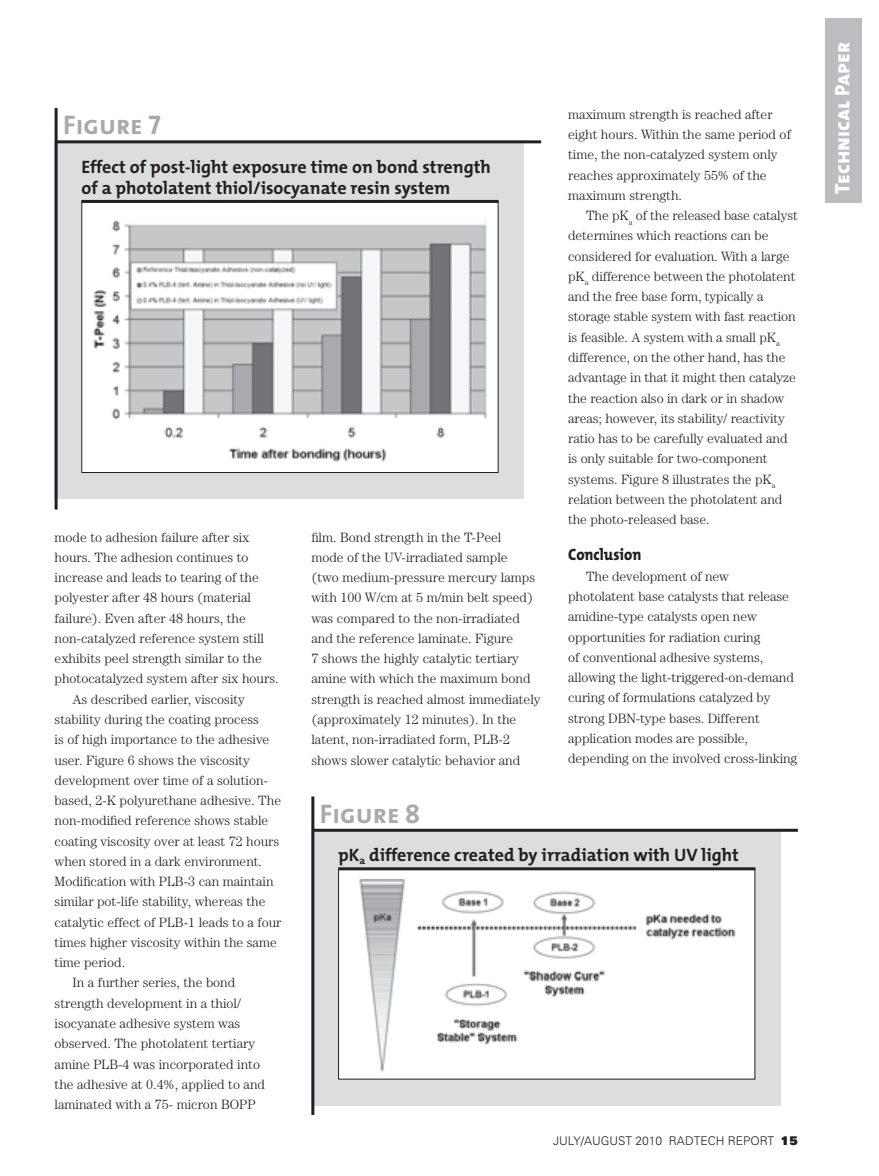
<style>
.page{position:relative;width:879px;height:1176px;background:#fff}
.page>*{position:absolute;margin:0;border:0;box-sizing:border-box;transform-origin:0 0}
.t1{font:27px "The Mix Bold Caps";color:#a8a9ad}
.t2{font:21px "The Mix Extra Bold Caps";color:#fff}
.t3{font:700 18px/21px "The Mix";color:#231f20}
.t4{font:800 16.5px "The Mix";color:#231f20;scale:.9 1}
.t5{font:300 13.5px/20.2px "Century";color:#231f20}
.t6{font:300 12px "Univers";color:#231f20}
.s1{font-weight:900}
</style>
<div class="page">
<div style="left:824px;top:18px;width:36px;height:185px;background:#bcbdc0"></div>
<div style="left:311px;top:829px;width:469px;height:276px;background:#dcdddf"></div>
<hr style="left:313px;top:828px;width:484px;height:3px;background:#231f20">
<hr style="left:311px;top:796px;width:3px;height:318px;background:#231f20">
<div style="left:338px;top:868px;width:416px;height:210px;background:#fff"></div>
<hr style="left:338px;top:867px;width:417px;height:3px;background:#231f20">
<img style="left:359px;top:879px;width:377px;height:193px">
<div style="left:55px;top:141px;width:468px;height:357px;background:#dcdddf"></div>
<hr style="left:56px;top:140px;width:485px;height:3px;background:#231f20">
<hr style="left:55px;top:108px;width:3px;height:401px;background:#231f20">
<div style="left:82px;top:202px;width:416px;height:270px;background:#fff"></div>
<hr style="left:81px;top:200px;width:417px;height:3px;background:#231f20">
<img style="left:93px;top:219px;width:394px;height:243px">
<p class="t5" style="left:568px;top:104px;width:224px">maximum strength is reached after eight hours. Within the same period of time, the non-catalyzed system only reaches approximately 55% of the maximum strength.</p>
<p class="t5" style="left:568px;top:205px;width:231px;text-indent:18px">The pK<sub>a</sub> of the released base catalyst determines which reactions can be considered for evaluation. With a large pK<sub>a</sub> difference between the photolatent and the free base form, typically a storage stable system with fast reaction is feasible. A system with a small pK<sub>a </sub>difference, on the other hand, has the advantage in that it might then catalyze the reaction also in dark or in shadow areas; however, its stability/ reactivity ratio has to be carefully evaluated and is only suitable for two-component systems. Figure 8 illustrates the pK<sub>a </sub>relation between the photolatent and the photo-released base.</p>
<p class="t4" style="left:568px;top:540px;width:83px">Conclusion</p>
<p class="t5" style="left:568px;top:565px;width:230px;text-indent:18px">The development of new photolatent base catalysts that release amidine-type catalysts open new opportunities for radiation curing<br>of conventional adhesive systems, allowing the light-triggered-on-demand curing of formulations catalyzed by strong DBN-type bases. Different application modes are possible, depending on the involved cross-linking</p>
<h1 class="t1" style="left:63px;top:103px;width:99px">Figure 7</h1>
<h3 class="t3" style="left:81px;top:156px;width:410px">Effect of post-light exposure time on bond strength of a photolatent thiol/isocyanate resin system</h3>
<p class="t5" style="left:55px;top:526px;width:196px">mode to adhesion failure after six</p>
<p class="t5" style="left:55px;top:546px;width:195px">hours. The adhesion continues to</p>
<p class="t5" style="left:55px;top:567px;width:205px">increase and leads to tearing of the</p>
<p class="t5" style="left:55px;top:587px;width:198px">polyester after 48 hours (material</p>
<p class="t5" style="left:55px;top:607px;width:193px">failure). Even after 48 hours, the</p>
<p class="t5" style="left:55px;top:627px;width:211px">non-catalyzed reference system still</p>
<p class="t5" style="left:55px;top:648px;width:209px">exhibits peel strength similar to the</p>
<p class="t5" style="left:55px;top:668px;width:225px">photocatalyzed system after six hours.</p>
<p class="t5" style="left:73px;top:688px;width:174px">As described earlier, viscosity</p>
<p class="t5" style="left:55px;top:708px;width:206px">stability during the coating process</p>
<p class="t5" style="left:55px;top:729px;width:216px">is of high importance to the adhesive</p>
<p class="t5" style="left:55px;top:749px;width:197px">user. Figure 6 shows the viscosity</p>
<p class="t5" style="left:55px;top:769px;width:215px">development over time of a solution-</p>
<p class="t5" style="left:55px;top:789px;width:228px">based, 2-K polyurethane adhesive. The</p>
<p class="t5" style="left:55px;top:810px;width:215px">non-modified reference shows stable</p>
<p class="t5" style="left:55px;top:830px;width:226px">coating viscosity over at least 72 hours</p>
<p class="t5" style="left:55px;top:850px;width:209px">when stored in a dark environment.</p>
<p class="t5" style="left:55px;top:870px;width:220px">Modification with PLB-3 can maintain</p>
<p class="t5" style="left:55px;top:891px;width:212px">similar pot-life stability, whereas the</p>
<p class="t5" style="left:55px;top:911px;width:228px">catalytic effect of PLB-1 leads to a four</p>
<p class="t5" style="left:55px;top:931px;width:223px">times higher viscosity within the same</p>
<p class="t5" style="left:55px;top:951px;width:72px">time period.</p>
<p class="t5" style="left:73px;top:972px;width:164px">In a further series, the bond</p>
<p class="t5" style="left:55px;top:992px;width:188px">strength development in a thiol/</p>
<p class="t5" style="left:55px;top:1012px;width:187px">isocyanate adhesive system was</p>
<p class="t5" style="left:55px;top:1032px;width:202px">observed. The photolatent tertiary</p>
<p class="t5" style="left:55px;top:1053px;width:207px">amine PLB-4 was incorporated into</p>
<p class="t5" style="left:55px;top:1073px;width:212px">the adhesive at 0.4%, applied to and</p>
<p class="t5" style="left:55px;top:1093px;width:202px">laminated with a 75- micron BOPP</p>
<p class="t5" style="left:311px;top:526px;width:231px">film. Bond strength in the T-Peel<br>mode of the UV-irradiated sample<br>(two medium-pressure mercury lamps with 100 W/cm at 5 m/min belt speed) was compared to the non-irradiated and the reference laminate. Figure<br>7 shows the highly catalytic tertiary amine with which the maximum bond strength is reached almost immediately (approximately 12 minutes). In the latent, non-irradiated form, PLB-2 shows slower catalytic behavior and</p>
<h1 class="t1" style="left:320px;top:790px;width:102px">Figure 8</h1>
<h3 class="t3" style="left:338px;top:844px;width:402px">pK<sub>a</sub> difference created by irradiation with UV light</h3>
<p class="t6" style="left:553px;top:1132px;width:246px">JULY/AUGUST 2010 RADTECH REPORT <span class="s1">15</span></p>
<h2 class="t2" style="left:824px;top:193px;width:153px;rotate:-90deg">Technical Paper</h2>
</div>
